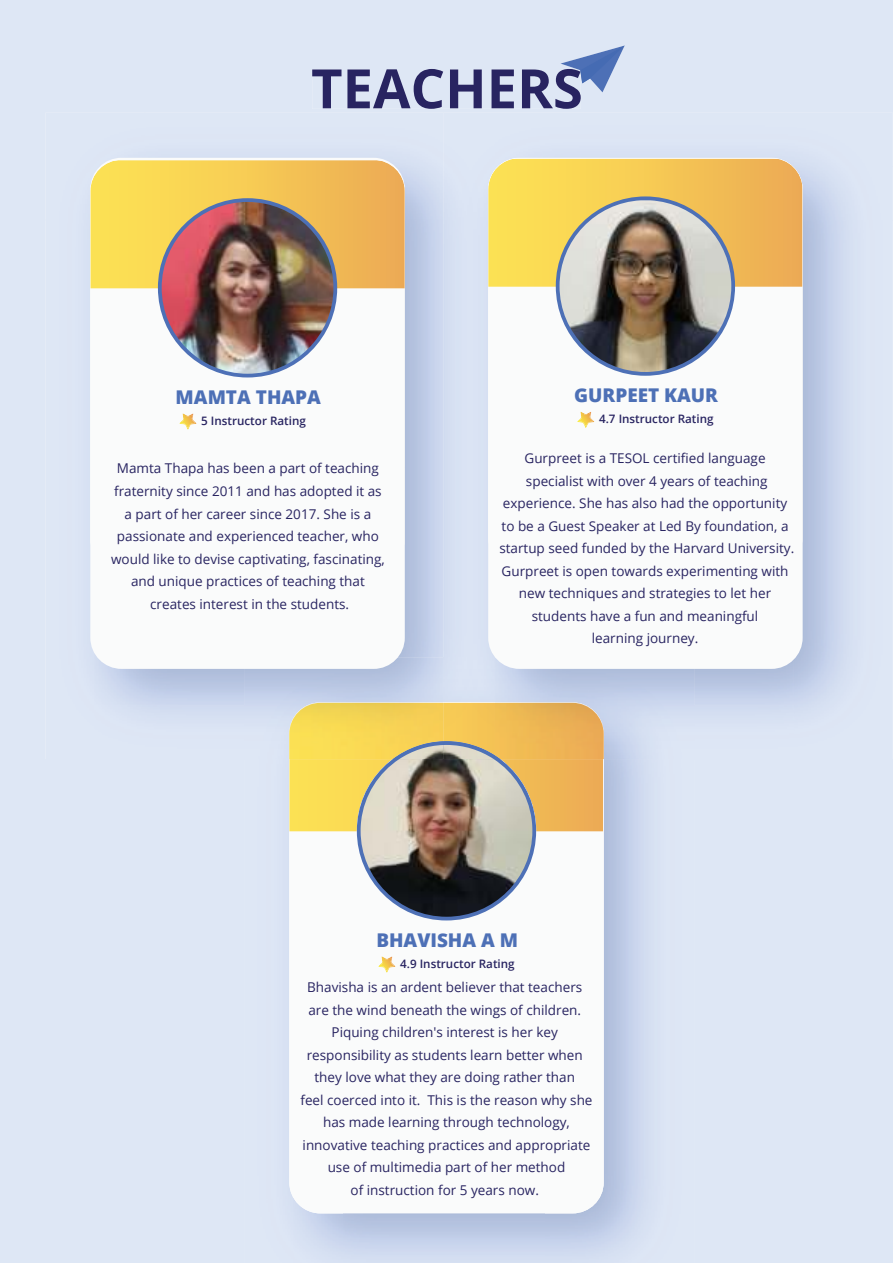
<style>
.page{position:relative;width:893px;height:1263px;background:#dee7f5}
.page>*{position:absolute;margin:0;border:0;box-sizing:border-box;transform-origin:0 0}
.t1{font:700 54.3px "Open Sans";color:#282461}
.t2{font:800 18.9px "Open Sans";color:#4d70b6}
.t3{font:13.5px/22.5px "Open Sans";color:#282461;text-align:center}
.t4{font:600 11.7px "Open Sans";color:#282461}
</style>
<div class="page">
<div style="left:312px;top:46px;width:313px;height:63px;background:#dee7f5"></div>
<div style="left:244px;top:759px;width:49px;height:504px;background:#dde6f5"></div>
<img style="left:595px;top:759px;width:99px;height:504px">
<img style="left:293px;top:1198px;width:50px;height:65px">
<img style="left:545px;top:1204px;width:50px;height:59px">
<img style="left:343px;top:1213px;width:202px;height:50px">
<div style="left:289px;top:702px;width:315px;height:511px;background:#fafbfb;border-radius:31px"></div>
<img style="left:289px;top:759px;width:314px;height:72px">
<img style="left:378px;top:957px;width:18px;height:16px">
<svg style="left:380px;top:958px;width:14px;height:13px"></svg>
<div style="left:45px;top:113px;width:100px;height:107px;background:#dee7f5"></div>
<div style="left:145px;top:113px;width:747px;height:53px;background:#dde6f5"></div>
<img style="left:405px;top:166px;width:38px;height:54px">
<div style="left:45px;top:220px;width:50px;height:539px;background:#dde6f5"></div>
<img style="left:399px;top:220px;width:44px;height:437px">
<img style="left:95px;top:656px;width:149px;height:49px">
<img style="left:95px;top:705px;width:149px;height:54px">
<img style="left:244px;top:657px;width:199px;height:102px">
<img style="left:289px;top:703px;width:154px;height:56px">
<div style="left:90px;top:158px;width:315px;height:511px;background:#fafbfb;border-radius:31px"></div>
<img style="left:90px;top:160px;width:315px;height:129px">
<div style="left:158px;top:198px;width:179px;height:179px;border:8px solid #4d70b6;border-radius:50%"></div>
<img style="left:162px;top:202px;width:171px;height:172px;border-radius:86px">
<img style="left:179px;top:414px;width:17px;height:16px">
<svg style="left:181px;top:415px;width:14px;height:13px"></svg>
<img style="left:794px;top:166px;width:98px;height:593px">
<img style="left:694px;top:660px;width:100px;height:45px">
<img style="left:694px;top:705px;width:100px;height:54px">
<img style="left:495px;top:658px;width:199px;height:101px">
<img style="left:495px;top:702px;width:109px;height:1px">
<img style="left:495px;top:703px;width:109px;height:56px">
<img style="left:357px;top:741px;width:179px;height:179px">
<img style="left:443px;top:113px;width:52px;height:642px">
<div style="left:488px;top:158px;width:315px;height:511px;background:#fafbfb;border-radius:31px"></div>
<img style="left:488px;top:159px;width:314px;height:128px">
<div style="left:556px;top:196px;width:179px;height:180px;border:8px solid #4d70b6;border-radius:50%"></div>
<img style="left:559px;top:200px;width:172px;height:172px;border-radius:85px">
<img style="left:577px;top:412px;width:17px;height:16px">
<svg style="left:579px;top:413px;width:14px;height:13px"></svg>
<h1 class="t1" style="left:311px;top:58px;width:273px">TEACHERS</h1>
<h2 class="t2" style="left:176px;top:390px;width:147px">MAMTA THAPA</h2>
<p class="t4" style="left:201px;top:416px;width:106px">5 Instructor Rating</p>
<p class="t3" style="left:111px;top:459px;width:275px">Mamta Thapa has been a part of teaching fraternity since 2011 and has adopted it as a part of her career since 2017. She is a passionate and experienced teacher, who would like to devise captivating, fascinating, and unique practices of teaching that creates interest in the students.</p>
<h2 class="t2" style="left:574px;top:389px;width:145px">GURPEET KAUR</h2>
<p class="t4" style="left:599px;top:414px;width:116px">4.7 Instructor Rating</p>
<p class="t3" style="left:499px;top:447px;width:296px">Gurpreet is a TESOL certified language specialist with over 4 years of teaching experience. She has also had the opportunity to be a Guest Speaker at Led By foundation, a startup seed funded by the Harvard University.<br>Gurpreet is open towards experimenting with new techniques and strategies to let her students have a fun and meaningful<br>learning journey.</p>
<h2 class="t2" style="left:376px;top:933px;width:143px">BHAVISHA A M</h2>
<p class="t4" style="left:400px;top:959px;width:116px">4.9 Instructor Rating</p>
<p class="t3" style="left:300px;top:977px;width:294px">Bhavisha is an ardent believer that teachers are the wind beneath the wings of children.<br>Piquing children's interest is her key responsibility as students learn better when they love what they are doing rather than<br>feel coerced into it. This is the reason why she has made learning through technology, innovative teaching practices and appropriate use of multimedia part of her method<br>of instruction for 5 years now.</p>
</div>
